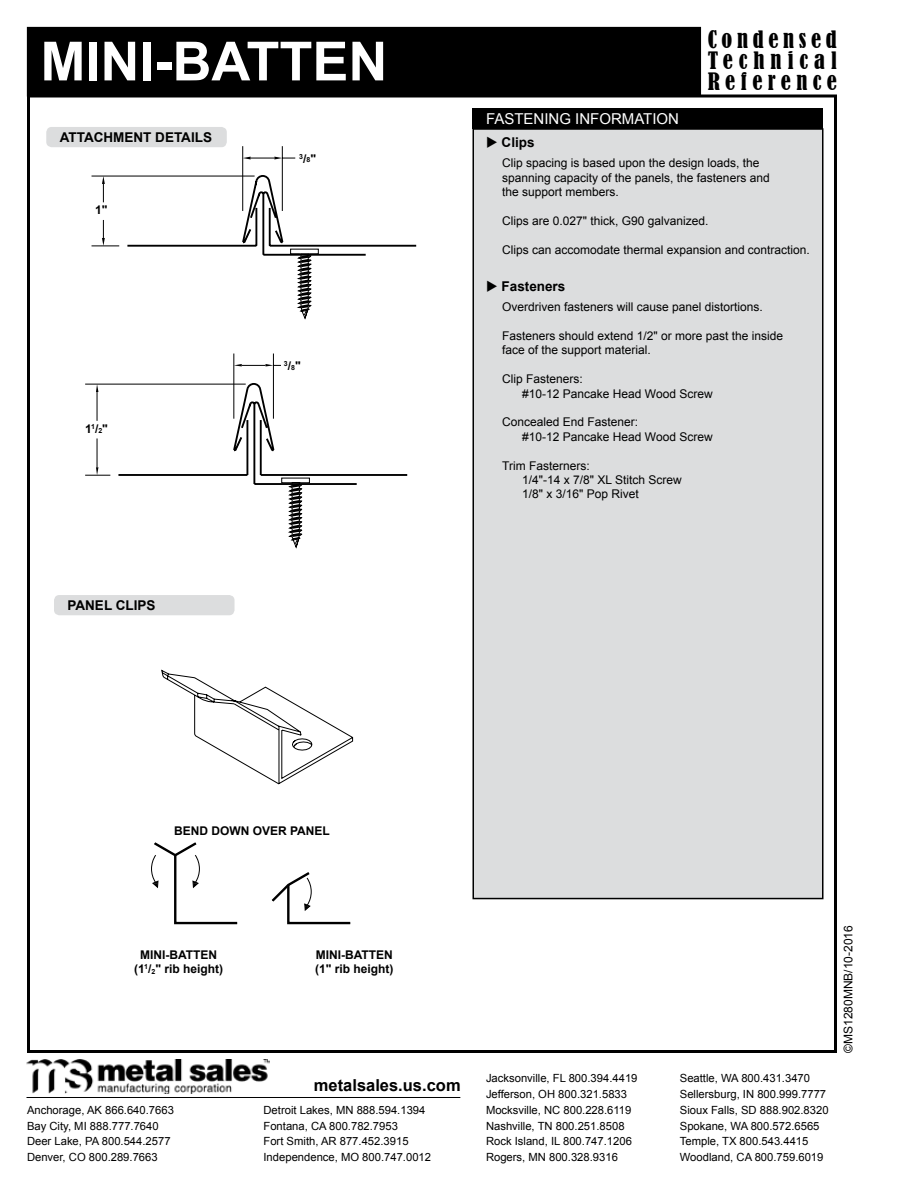
<style>
.page{position:relative;width:918px;height:1188px;background:#fff}
.page>*{position:absolute;margin:0;border:0;box-sizing:border-box;transform-origin:0 0}
.t1{font:700 54px "Arial";color:#fff}
.t2{font:condensed 22.5px/21px "Bernard";letter-spacing:.24em;color:#000;text-align:justify}
.t3{font:700 16.5px "Arial";color:#000}
.t4{font:15px "Arial";color:#fff}
.t5{font:700 13.5px "Arial";color:#000}
.t6{font:12px/14.4px "Arial";color:#000}
.t7{font:700 12px/14.4px "Arial";color:#000;text-align:center}
.t8{font:11.25px/15.8px "Arial";color:#000}
.t9{font:700 7.05px "Arial";color:#000}
.s1{font-size:7.05px}
.s2{font-size:12px}
</style>
<div class="page">
<div style="left:27px;top:27px;width:674px;height:69px;background:#000"></div>
<img style="left:27px;top:1060px;width:242px;height:33px">
<hr style="left:27px;top:1097px;width:433px;height:1px;background:#000">
<hr style="left:234px;top:354px;width:1px;height:65px;background:#000">
<hr style="left:273px;top:354px;width:1px;height:65px;background:#000">
<svg style="left:234px;top:364px;width:47px;height:2px"></svg>
<svg style="left:27px;top:382px;width:381px;height:166px"></svg>
<hr style="left:242px;top:146px;width:1px;height:65px;background:#000">
<hr style="left:282px;top:146px;width:1px;height:65px;background:#000">
<svg style="left:243px;top:157px;width:52px;height:2px"></svg>
<hr style="left:92px;top:176px;width:163px;height:1px;background:#000">
<svg style="left:102px;top:176px;width:3px;height:26px"></svg>
<svg style="left:92px;top:220px;width:27px;height:27px"></svg>
<svg style="left:126px;top:174px;width:291px;height:145px"></svg>
<div style="left:472px;top:108px;width:352px;height:20px;background:#000"></div>
<div style="left:473px;top:129px;width:350px;height:770px;background:#dcddde"></div>
<div style="left:472px;top:128px;width:352px;height:771px;border:2px solid #000"></div>
<div style="left:46px;top:127px;width:181px;height:20px;background:#dcddde;border-radius:5px"></div>
<div style="left:54px;top:595px;width:181px;height:20px;background:#dcddde;border-radius:5px"></div>
<svg style="left:161px;top:670px;width:192px;height:114px"></svg>
<svg style="left:151px;top:842px;width:200px;height:83px"></svg>
<h1 class="t1" style="left:40px;top:25px;width:348px">MINI-BATTEN</h1>
<p class="t5" style="left:60px;top:128px;width:154px">ATTACHMENT DETAILS</p>
<p class="t7" style="left:95px;top:203px;width:14px">1"</p>
<p class="t7" style="left:85px;top:422px;width:24px">1<sup>1</sup>/<span class="s1">2</span>"</p>
<p class="t5" style="left:68px;top:596px;width:90px">PANEL CLIPS</p>
<p class="t9" style="left:299px;top:153px;width:18px">3<span class="s2">/</span>8<span class="s2">"</span></p>
<p class="t9" style="left:284px;top:361px;width:18px">3<span class="s2">/</span>8<span class="s2">"</span></p>
<h3 class="t4" style="left:486px;top:108px;width:195px">FASTENING INFORMATION</h3>
<p class="t5" style="left:486px;top:133px;width:50px">◆ Clips</p>
<h2 class="t2" style="left:708px;top:29px;width:131px">Condensed Technical Reference</h2>
<p class="t6" style="left:502px;top:156px;width:269px">Clip spacing is based upon the design loads, the spanning capacity of the panels, the fasteners and the support members.</p>
<p class="t6" style="left:502px;top:214px;width:208px">Clips are 0.027" thick, G90 galvanized.</p>
<p class="t6" style="left:502px;top:242px;width:309px">Clips can accomodate thermal expansion and contraction.</p>
<p class="t5" style="left:486px;top:277px;width:81px">◆ Fasteners</p>
<p class="t6" style="left:502px;top:300px;width:262px">Overdriven fasteners will cause panel distortions.</p>
<p class="t6" style="left:502px;top:329px;width:283px">Fasteners should extend 1/2" or more past the inside face of the support material.</p>
<p class="t6" style="left:522px;top:372px;width:192px;text-indent:-20px">Clip Fasteners:<br>#10-12 Pancake Head Wood Screw</p>
<p class="t6" style="left:522px;top:415px;width:192px;text-indent:-20px">Concealed End Fastener:<br>#10-12 Pancake Head Wood Screw</p>
<p class="t6" style="left:522px;top:458px;width:161px;text-indent:-20px">Trim Fasterners:<br>1/4"-14 x 7/8" XL Stitch Screw<br>1/8" x 3/16" Pop Rivet</p>
<p class="t7" style="left:174px;top:824px;width:157px">BEND DOWN OVER PANEL</p>
<p class="t7" style="left:134px;top:948px;width:90px">MINI-BATTEN (1<sup>1</sup>/<sub>2</sub>" rib height)</p>
<p class="t7" style="left:315px;top:948px;width:80px;text-align:left">MINI-BATTEN (1" rib height)</p>
<h3 class="t3" style="left:314px;top:1074px;width:148px">metalsales.us.com</h3>
<p class="t8" style="left:27px;top:1102px;width:148px">Anchorage, AK 866.640.7663<br>Bay City, MI 888.777.7640<br>Deer Lake, PA 800.544.2577<br>Denver, CO 800.289.7663</p>
<p class="t8" style="left:264px;top:1102px;width:169px">Detroit Lakes, MN 888.594.1394<br>Fontana, CA 800.782.7953<br>Fort Smith, AR 877.452.3915<br>Independence, MO 800.747.0012</p>
<p class="t8" style="left:486px;top:1071px;width:153px">Jacksonville, FL 800.394.4419<br>Jefferson, OH 800.321.5833<br>Mocksville, NC 800.228.6119<br>Nashville, TN 800.251.8508<br>Rock Island, IL 800.747.1206<br>Rogers, MN 800.328.9316</p>
<p class="t8" style="left:680px;top:1071px;width:150px">Seattle, WA 800.431.3470<br>Sellersburg, IN 800.999.7777<br>Sioux Falls, SD 888.902.8320<br>Spokane, WA 800.572.6565<br>Temple, TX 800.543.4415<br>Woodland, CA 800.759.6019</p>
<p class="t6" style="left:841px;top:1053px;width:129px;rotate:-90deg">©MS1280MNB/10-2016</p>
</div>
